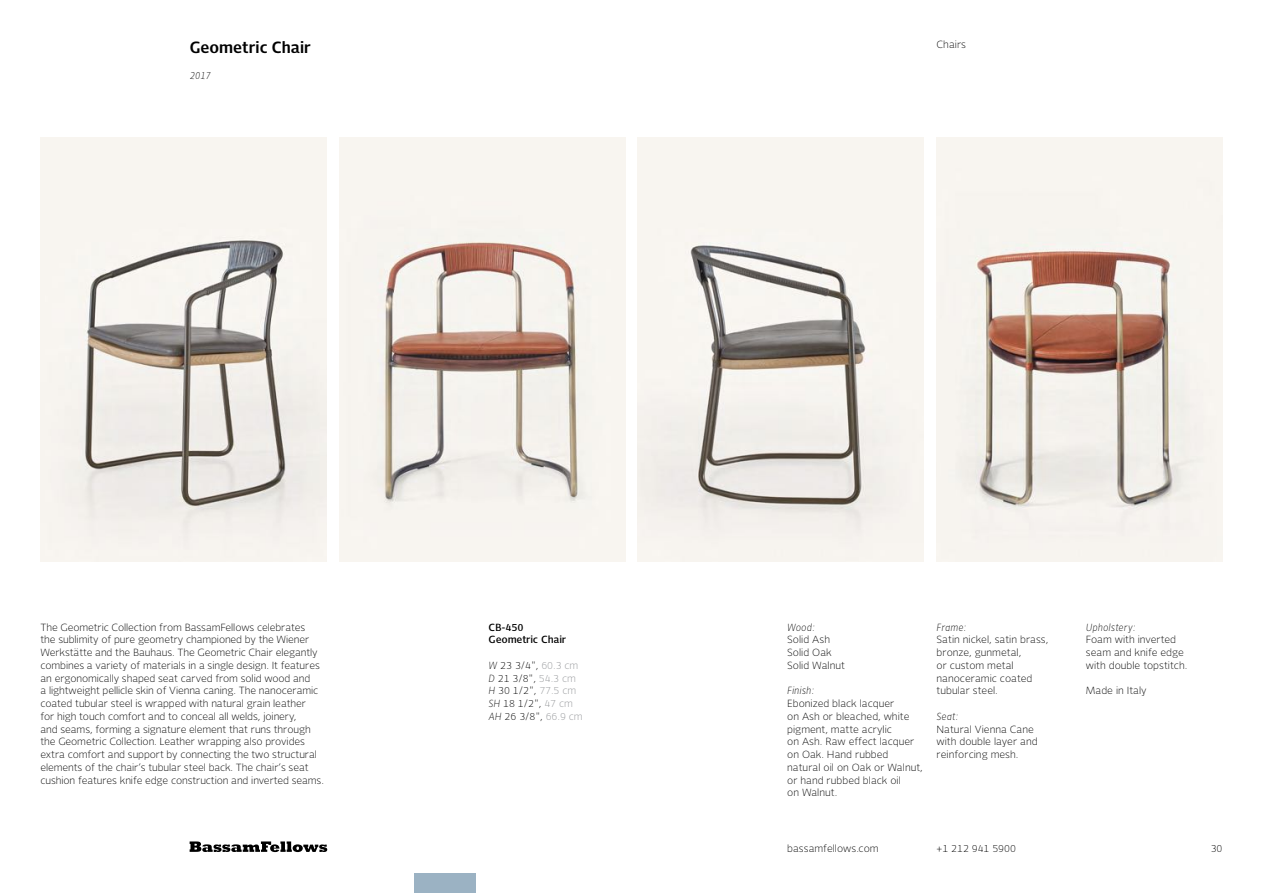
<style>
.page{position:relative;width:1263px;height:893px;background:#fff}
.page>*{position:absolute;margin:0;border:0;box-sizing:border-box;transform-origin:0 0}
.t1{font:700 16.5px "New Libris";color:#000}
.t2{font:300 10.5px/12.8px "New Libris";letter-spacing:-.01em;color:#000}
.t3{font:italic 300 10.5px "New Libris";color:#000}
.t4{font:600 10.5px/12.8px "New Libris";color:#000}
.s1{font-style:italic}
.s2{color:#939598}
</style>
<div class="page">
<svg style="left:190px;top:841px;width:137px;height:11px"></svg>
<div style="left:414px;top:873px;width:62px;height:20px;background:#9bb2c3"></div>
<img style="left:40px;top:137px;width:286px;height:424px">
<img style="left:339px;top:137px;width:286px;height:424px">
<img style="left:638px;top:137px;width:286px;height:424px">
<img style="left:936px;top:137px;width:286px;height:424px">
<h1 class="t1" style="left:190px;top:38px;width:123px">Geometric Chair</h1>
<p class="t2" style="left:936px;top:38px;width:31px">Chairs</p>
<p class="t3" style="left:190px;top:69px;width:22px">2017</p>
<p class="t2" style="left:41px;top:620px;width:285px">The Geometric Collection from BassamFellows celebrates<br>the sublimity of pure geometry championed by the Wiener Werkstätte and the Bauhaus. The Geometric Chair elegantly combines a variety of materials in a single design. It features an ergonomically shaped seat carved from solid wood and<br>a lightweight pellicle skin of Vienna caning. The nanoceramic coated tubular steel is wrapped with natural grain leather<br>for high touch comfort and to conceal all welds, joinery,<br>and seams, forming a signature element that runs through the Geometric Collection. Leather wrapping also provides extra comfort and support by connecting the two structural elements of the chair’s tubular steel back. The chair’s seat cushion features knife edge construction and inverted seams.</p>
<p class="t4" style="left:488px;top:620px;width:79px">CB-450<br>Geometric Chair</p>
<p class="t2" style="left:488px;top:659px;width:96px"><span class="s1">W</span> 23 3/4", <span class="s2">60.3 cm<br></span><span class="s1">D</span> 21 3/8", <span class="s2">54.3 cm<br></span><span class="s1">H</span> 30 1/2", <span class="s2">77.5 cm<br></span><span class="s1">SH</span> 18 1/2", <span class="s2">47 cm<br></span><span class="s1">AH</span> 26 3/8", <span class="s2">66.9 cm</span></p>
<p class="t3" style="left:787px;top:621px;width:29px">Wood:</p>
<p class="t2" style="left:787px;top:633px;width:59px">Solid Ash<br>Solid Oak<br>Solid Walnut</p>
<p class="t3" style="left:787px;top:685px;width:29px">Finish:</p>
<p class="t2" style="left:787px;top:697px;width:137px">Ebonized black lacquer<br>on Ash or bleached, white pigment, matte acrylic<br>on Ash. Raw effect lacquer on Oak. Hand rubbed natural oil on Oak or Walnut, or hand rubbed black oil<br>on Walnut.</p>
<p class="t3" style="left:936px;top:621px;width:31px">Frame:</p>
<p class="t2" style="left:936px;top:633px;width:113px">Satin nickel, satin brass, bronze, gunmetal,<br>or custom metal nanoceramic coated tubular steel.</p>
<p class="t3" style="left:936px;top:710px;width:23px">Seat:</p>
<p class="t2" style="left:936px;top:722px;width:103px">Natural Vienna Cane with double layer and reinforcing mesh.</p>
<p class="t3" style="left:1086px;top:621px;width:51px">Upholstery:</p>
<p class="t2" style="left:1086px;top:633px;width:103px">Foam with inverted seam and knife edge with double topstitch.</p>
<p class="t2" style="left:1086px;top:684px;width:62px">Made in Italy</p>
<p class="t2" style="left:787px;top:842px;width:93px">bassamfellows.com</p>
<p class="t2" style="left:936px;top:842px;width:81px">+1 212 941 5900</p>
<p class="t2" style="left:1211px;top:842px;width:13px">30</p>
</div>
